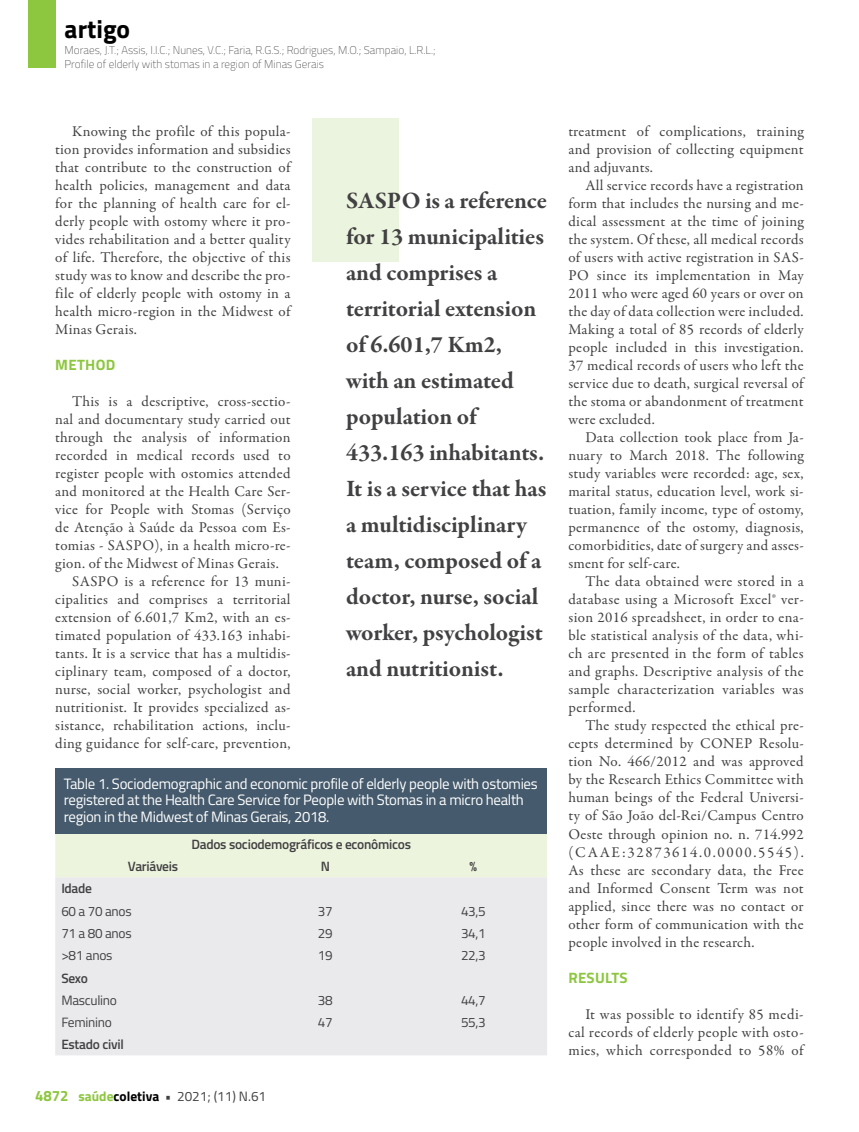
<style>
.page{position:relative;width:859px;height:1132px;background:#fff}
.page>*{position:absolute;margin:0;border:0;box-sizing:border-box;transform-origin:0 0}
.t1{font:700 25.5px "Titillium";color:#000}
.t2{font:700 24px/36px "Garamond Premr Pro";letter-spacing:-.005em;color:#414042}
.t3{font:15px/18px "Garamond Premr Pro";letter-spacing:.02em;color:#414042;text-align:justify}
.t4{font:15px/16.5px "Titillium";letter-spacing:-.02em;color:#fff}
.t5{font:700 15px "Titillium";letter-spacing:.02em;color:#8dc63f}
.t6{font:13.5px "Titillium";letter-spacing:-.02em;color:#414042}
.t7{font:600 13.5px "Titillium";letter-spacing:-.02em;color:#414042}
.t8{font:100 11.25px/13.5px "Titillium";color:#414042}
.s1{font-weight:700;font-size:15px;color:#8dc63f}
.s2{font-weight:700;color:#8dc63f}
.s3{font-weight:700;color:#000}
.s4{font-weight:700}
</style>
<div class="page">
<div style="left:28px;top:0;width:27px;height:68px;background:#8dc63f"></div>
<div style="left:55px;top:833px;width:492px;height:44px;background:#ecf4de"></div>
<div style="left:55px;top:877px;width:492px;height:177px;background:#eaeaec"></div>
<div style="left:55px;top:768px;width:492px;height:65px;background:#455a6c"></div>
<div style="left:312px;top:118px;width:86px;height:143px;background:#ebf4de"></div>
<h1 class="t1" style="left:65px;top:10px;width:67px">artigo</h1>
<p class="t8" style="left:65px;top:43px;width:373px">Moraes, J.T.; Assis, I.I.C.; Nunes, V.C.; Faria, R.G.S.; Rodrigues, M.O.; Sampaio, L.R.L.;<br>Profile of elderly with stomas in a region of Minas Gerais</p>
<p class="t3" style="left:55px;top:122px;width:237px;text-indent:17px">Knowing the profile of this popula&shy;tion provides information and subsidies that contribute to the construction of health policies, management and data for the planning of health care for el&shy;derly people with ostomy where it pro&shy;vides rehabilitation and a better quality of life. Therefore, the objective of this study was to know and describe the pro&shy;file of elderly people with ostomy in a health micro-region in the Midwest of Minas Gerais.</p>
<p class="t5" style="left:55px;top:353px;width:62px">METHOD</p>
<p class="t3" style="left:72px;top:392px;width:220px">This is a descriptive, cross-sectio-</p>
<p class="t3" style="left:55px;top:410px;width:237px">nal and documentary study carried out</p>
<p class="t3" style="left:55px;top:428px;width:237px">through the analysis of information</p>
<p class="t3" style="left:55px;top:446px;width:237px">recorded in medical records used to</p>
<p class="t3" style="left:55px;top:464px;width:237px">register people with ostomies attended</p>
<p class="t3" style="left:55px;top:482px;width:237px">and monitored at the Health Care Ser-</p>
<p class="t3" style="left:55px;top:500px;width:237px">vice for People with Stomas (Serviço</p>
<p class="t3" style="left:55px;top:518px;width:237px">de Atenção à Saúde da Pessoa com Es-</p>
<p class="t3" style="left:55px;top:536px;width:237px">tomias - SASPO), in a health micro-re-</p>
<p class="t3" style="left:55px;top:554px;width:225px">gion. of the Midwest of Minas Gerais.</p>
<p class="t3" style="left:72px;top:572px;width:220px">SASPO is a reference for 13 muni-</p>
<p class="t3" style="left:55px;top:590px;width:237px">cipalities and comprises a territorial</p>
<p class="t3" style="left:55px;top:608px;width:237px">extension of 6.601,7 Km2, with an es-</p>
<p class="t3" style="left:55px;top:626px;width:237px">timated population of 433.163 inhabi-</p>
<p class="t3" style="left:55px;top:644px;width:237px">tants. It is a service that has a multidis-</p>
<p class="t3" style="left:55px;top:662px;width:237px">ciplinary team, composed of a doctor,</p>
<p class="t3" style="left:55px;top:680px;width:237px">nurse, social worker, psychologist and</p>
<p class="t3" style="left:55px;top:698px;width:237px">nutritionist. It provides specialized as-</p>
<p class="t3" style="left:55px;top:716px;width:237px">sistance, rehabilitation actions, inclu-</p>
<p class="t3" style="left:55px;top:734px;width:237px">ding guidance for self-care, prevention,</p>
<p class="t2" style="left:346px;top:183px;width:203px">SASPO is a reference for 13 municipalities and comprises a territorial extension of 6.601,7 Km2, with an estimated population of<br>433.163 inhabitants.<br>It is a service that has a multidisciplinary team, composed of a doctor, nurse, social worker, psychologist and nutritionist.</p>
<p class="t4" style="left:64px;top:774px;width:475px">Table 1. Sociodemographic and economic profile of elderly people with ostomies registered at the Health Care Service for People with Stomas in a micro health region in the Midwest of Minas Gerais, 2018.</p>
<p class="t7" style="left:191px;top:833px;width:221px">Dados sociodemográficos e econômicos</p>
<p class="t7" style="left:128px;top:856px;width:52px">Variáveis</p>
<p class="t7" style="left:321px;top:856px;width:11px">N</p>
<p class="t7" style="left:470px;top:856px;width:9px">%</p>
<p class="t7" style="left:61px;top:878px;width:32px">Idade</p>
<p class="t6" style="left:61px;top:900px;width:72px">60 a 70 anos</p>
<p class="t6" style="left:318px;top:900px;width:16px">37</p>
<p class="t6" style="left:461px;top:900px;width:26px">43,5</p>
<p class="t6" style="left:61px;top:923px;width:72px">71 a 80 anos</p>
<p class="t6" style="left:318px;top:923px;width:16px">29</p>
<p class="t6" style="left:461px;top:923px;width:26px">34,1</p>
<p class="t6" style="left:61px;top:945px;width:53px">&gt;81 anos</p>
<p class="t6" style="left:318px;top:945px;width:16px">19</p>
<p class="t6" style="left:461px;top:945px;width:26px">22,3</p>
<p class="t7" style="left:61px;top:967px;width:28px">Sexo</p>
<p class="t6" style="left:61px;top:989px;width:57px">Masculino</p>
<p class="t6" style="left:318px;top:989px;width:16px">38</p>
<p class="t6" style="left:461px;top:989px;width:26px">44,7</p>
<p class="t6" style="left:61px;top:1012px;width:52px">Feminino</p>
<p class="t6" style="left:318px;top:1012px;width:16px">47</p>
<p class="t6" style="left:461px;top:1012px;width:26px">55,3</p>
<p class="t7" style="left:61px;top:1034px;width:64px">Estado civil</p>
<p class="t6" style="left:35px;top:1086px;width:233px"><span class="s1">4872</span> <span class="s2">saúde</span><span class="s3">coletiva</span> <span class="s4">•</span> 2021; (11) N.61</p>
<p class="t3" style="left:568px;top:122px;width:237px">treatment of complications, training and provision of collecting equipment and adjuvants.</p>
<p class="t3" style="left:568px;top:176px;width:237px;text-indent:17px">All service records have a registration form that includes the nursing and me&shy;dical assessment at the time of joining the system. Of these, all medical records of users with active registration in SAS-PO since its implementation in May 2011 who were aged 60 years or over on the day of data collection were included.<br>Making a total of 85 records of elderly people included in this investigation.<br>37 medical records of users who left the service due to death, surgical reversal of the stoma or abandonment of treatment were excluded.</p>
<p class="t3" style="left:568px;top:428px;width:237px;text-indent:17px">Data collection took place from Ja&shy;nuary to March 2018. The following study variables were recorded: age, sex, marital status, education level, work si&shy;tuation, family income, type of ostomy, permanence of the ostomy, diagnosis, comorbidities, date of surgery and asses&shy;sment for self-care.</p>
<p class="t3" style="left:568px;top:572px;width:237px;text-indent:17px">The data obtained were stored in a database using a Microsoft Excel® ver&shy;sion 2016 spreadsheet, in order to ena&shy;ble statistical analysis of the data, whi&shy;ch are presented in the form of tables and graphs. Descriptive analysis of the sample characterization variables was performed.</p>
<p class="t3" style="left:568px;top:716px;width:237px;text-indent:17px">The study respected the ethical pre&shy;cepts determined by CONEP Resolu&shy;tion No. 466/2012 and was approved by the Research Ethics Committee with human beings of the Federal Universi&shy;ty of São João del-Rei/Campus Centro Oeste through opinion no. n. 714.992 (CAAE:32873614.0.0000.5545).<br>As these are secondary data, the Free and Informed Consent Term was not applied, since there was no contact or other form of communication with the people involved in the research.</p>
<p class="t5" style="left:568px;top:965px;width:61px">RESULTS</p>
<p class="t3" style="left:568px;top:1004px;width:237px;text-indent:17px">It was possible to identify 85 medi&shy;cal records of elderly people with osto&shy;mies, which corresponded to 58% of</p>
</div>
